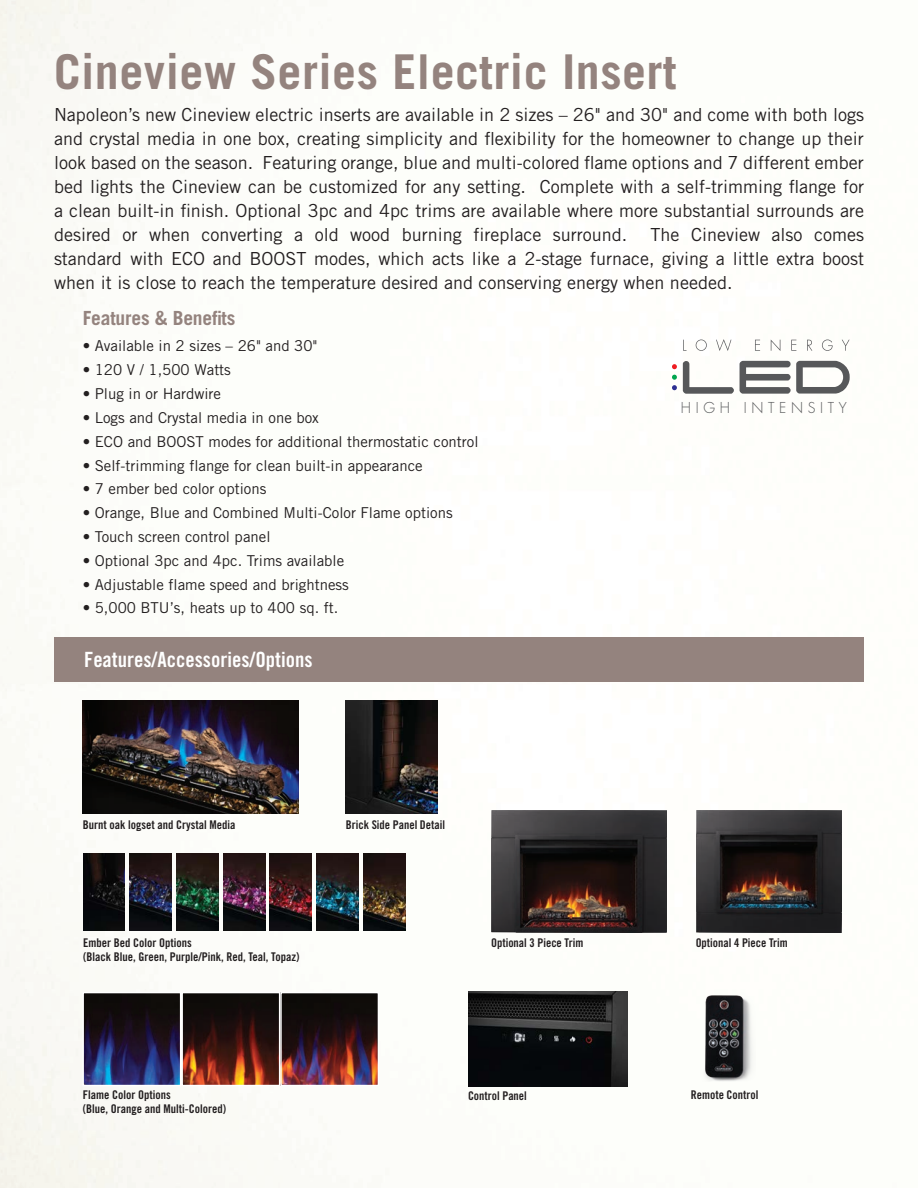
<style>
.page{position:relative;width:918px;height:1188px;background:#fff}
.page>*{position:absolute;margin:0;border:0;box-sizing:border-box;transform-origin:0 0}
.product_title{font:700 48px "Trade Gothic LT Std";letter-spacing:.01em;color:#94837e}
.product_title-2{font:21px "Trade Gothic LT Std Bd Cn 20";color:#fff}
.Product_Features__Op{font:700 19.5px "Trade Gothic LT Std";letter-spacing:-.01em;color:#94837e}
.product_title-3{font:18px/24px "Trade Gothic LT Std";color:#231f20;text-align:justify}
.bullet_text{font:15px "Trade Gothic LT Std";color:#231f20}
.t1{font:300 14.7px "Futura Std";letter-spacing:.33em;color:#57585a}
.image_text_heading{font:12px "Trade Gothic LT Std Bd Cn 20";color:#231f20}
</style>
<div class="page">
<img style="left:0;top:0;width:864px;height:1188px">
<div style="left:54px;top:637px;width:810px;height:44px;background:#94837e"></div>
<svg style="left:683px;top:361px;width:51px;height:33px"></svg>
<svg style="left:740px;top:361px;width:110px;height:33px"></svg>
<svg style="left:683px;top:340px;width:4px;height:11px"></svg>
<svg style="left:696px;top:340px;width:11px;height:11px"></svg>
<svg style="left:716px;top:339px;width:15px;height:12px"></svg>
<svg style="left:755px;top:340px;width:5px;height:11px"></svg>
<svg style="left:771px;top:340px;width:9px;height:11px"></svg>
<svg style="left:791px;top:340px;width:5px;height:11px"></svg>
<svg style="left:807px;top:340px;width:5px;height:11px"></svg>
<svg style="left:822px;top:340px;width:11px;height:11px"></svg>
<svg style="left:842px;top:340px;width:8px;height:11px"></svg>
<svg style="left:672px;top:364px;width:5px;height:5px"></svg>
<svg style="left:672px;top:375px;width:5px;height:15px"></svg>
<img style="left:468px;top:992px;width:159px;height:94px">
<img style="left:699px;top:992px;width:56px;height:89px">
<img style="left:346px;top:701px;width:91px;height:112px">
<img style="left:82px;top:701px;width:216px;height:112px">
<img style="left:85px;top:995px;width:291px;height:88px">
<div style="left:82px;top:992px;width:99px;height:94px;border:2px solid #fff"></div>
<div style="left:181px;top:992px;width:99px;height:94px;border:2px solid #fff"></div>
<div style="left:280px;top:992px;width:99px;height:94px;border:2px solid #fff"></div>
<img style="left:130px;top:854px;width:42px;height:77px">
<img style="left:176px;top:854px;width:42px;height:77px">
<img style="left:84px;top:854px;width:41px;height:77px">
<img style="left:223px;top:854px;width:42px;height:77px">
<img style="left:317px;top:854px;width:42px;height:77px">
<img style="left:270px;top:854px;width:42px;height:77px">
<img style="left:364px;top:854px;width:42px;height:77px">
<img style="left:492px;top:810px;width:174px;height:122px">
<img style="left:696px;top:811px;width:145px;height:121px">
<p class="product_title" style="left:54px;top:42px;width:624px">Cineview Series Electric Insert</p>
<p class="product_title-3" style="left:54px;top:102px;width:812px">Napoleon’s new Cineview electric inserts are available in 2 sizes – 26" and 30" and come with both logs and crystal media in one box, creating simplicity and flexibility for the homeowner to change up their look based on the season. Featuring orange, blue and multi-colored flame options and 7 different ember bed lights the Cineview can be customized for any setting. Complete with a self-trimming flange for a clean built-in finish. Optional 3pc and 4pc trims are available where more substantial surrounds are desired or when converting a old wood burning fireplace surround.</p>
<p class="product_title-3" style="left:54px;top:222px;width:812px;text-indent:596px">The Cineview also comes standard with ECO and BOOST modes, which acts like a 2-stage furnace, giving a little extra boost when it is close to reach the temperature desired and conserving energy when needed.</p>
<p class="Product_Features__Op" style="left:83px;top:306px;width:154px">Features &amp; Benefits</p>
<p class="bullet_text" style="left:83px;top:337px;width:236px">• Available in 2 sizes – 26" and 30"</p>
<p class="bullet_text" style="left:83px;top:361px;width:150px">• 120 V / 1,500 Watts</p>
<p class="bullet_text" style="left:83px;top:385px;width:140px">• Plug in or Hardwire</p>
<p class="bullet_text" style="left:83px;top:408px;width:238px">• Logs and Crystal media in one box</p>
<p class="bullet_text" style="left:83px;top:432px;width:397px">• ECO and BOOST modes for additional thermostatic control</p>
<p class="bullet_text" style="left:83px;top:456px;width:341px">• Self-trimming flange for clean built-in appearance</p>
<p class="bullet_text" style="left:83px;top:480px;width:185px">• 7 ember bed color options</p>
<p class="bullet_text" style="left:83px;top:504px;width:371px">• Orange, Blue and Combined Multi-Color Flame options</p>
<p class="bullet_text" style="left:83px;top:528px;width:189px">• Touch screen control panel</p>
<p class="bullet_text" style="left:83px;top:551px;width:263px">• Optional 3pc and 4pc. Trims available</p>
<p class="bullet_text" style="left:83px;top:575px;width:268px">• Adjustable flame speed and brightness</p>
<p class="bullet_text" style="left:83px;top:599px;width:257px">• 5,000 BTU’s, heats up to 400 sq. ft.</p>
<p class="product_title-2" style="left:84px;top:646px;width:230px">Features/Accessories/Options</p>
<p class="t1" style="left:681px;top:399px;width:167px">HIGH INTENSITY</p>
<p class="image_text_heading" style="left:83px;top:817px;width:154px">Burnt oak logset and Crystal Media</p>
<p class="image_text_heading" style="left:83px;top:935px;width:110px">Ember Bed Color Options</p>
<p class="image_text_heading" style="left:83px;top:950px;width:218px">(Black Blue, Green, Purple/Pink, Red, Teal, Topaz)</p>
<p class="image_text_heading" style="left:346px;top:817px;width:101px">Brick Side Panel Detail</p>
<p class="image_text_heading" style="left:491px;top:935px;width:94px">Optional 3 Piece Trim</p>
<p class="image_text_heading" style="left:696px;top:935px;width:94px">Optional 4 Piece Trim</p>
<p class="image_text_heading" style="left:83px;top:1087px;width:89px">Flame Color Options</p>
<p class="image_text_heading" style="left:83px;top:1102px;width:145px">(Blue, Orange and Multi-Colored)</p>
<p class="image_text_heading" style="left:468px;top:1088px;width:60px">Control Panel</p>
<p class="image_text_heading" style="left:691px;top:1087px;width:69px">Remote Control</p>
</div>
